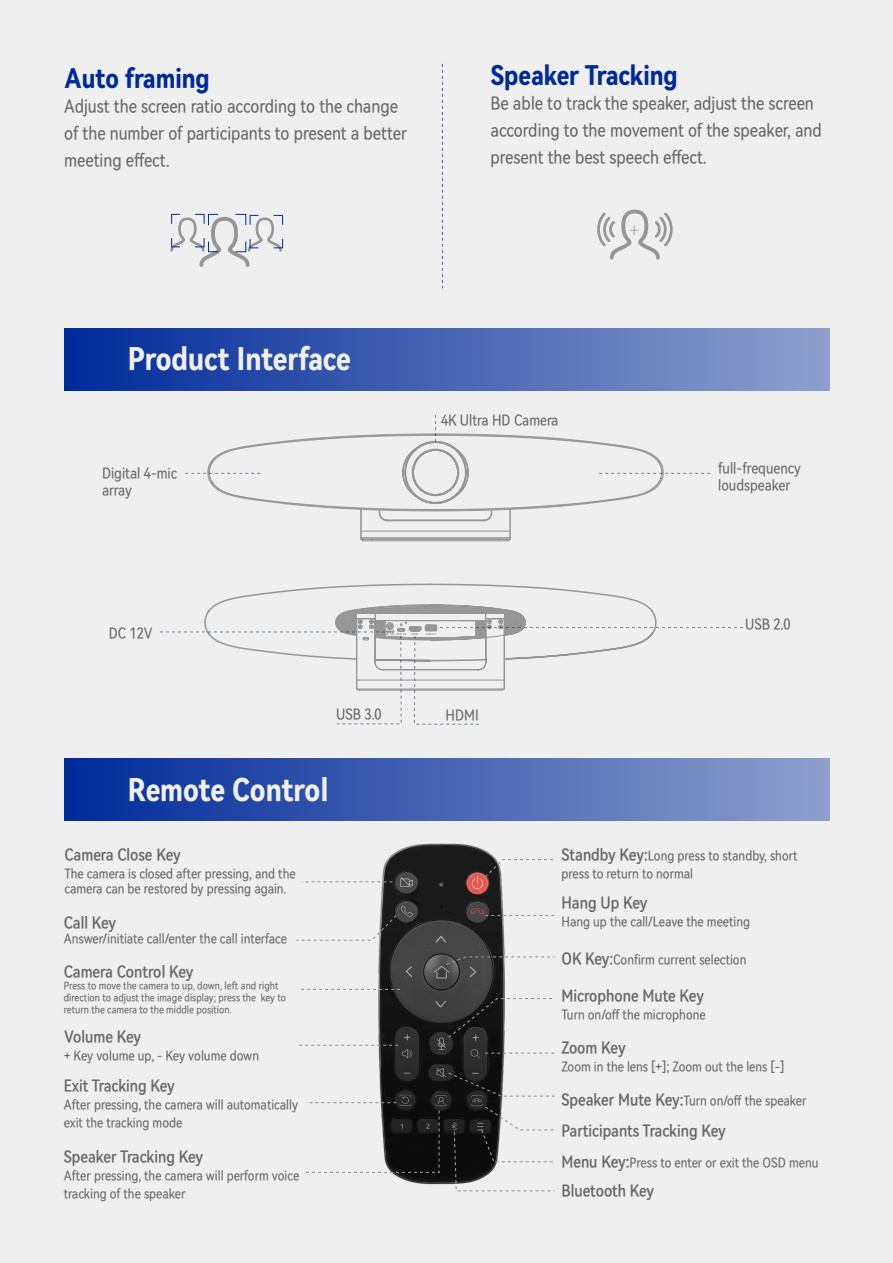
<style>
.page{position:relative;width:893px;height:1263px;background:#efefef}
.page>*{position:absolute;margin:0;border:0;box-sizing:border-box;transform-origin:0 0}
.t1{font:31.5px "Harmony OS Sans Condensed Bold";color:#f0f0f0}
.t2{font:27px "Harmony OS Sans Condensed Bold";color:#002a9a}
.t3{font:18px/27px "Harmony OS Sans Condensed";color:#666}
.t4{font:300 18px "Adobe Song Std";color:#979797}
.t5{font:16.5px "Harmony OS Sans Condensed Medium";color:#666}
.t6{font:15px/16.5px "Harmony OS Sans Condensed";color:#666}
.t7{font:13.5px/18px "Harmony OS Sans Condensed";color:#666}
.t8{font:10.5px/12px "Harmony OS Sans Condensed";color:#666}
.t9{font:700 2.7px "Arial";color:#979797}
.s1{font-family:"Adobe Song Std";font-weight:300}
.s2{font-family:"Harmony OS Sans Condensed Medium";font-size:16.5px}
</style>
<div class="page">
<div style="left:64px;top:328px;width:765px;height:62px;background:linear-gradient(to right,#002a9a,#8fa0cd)"></div>
<div style="left:64px;top:759px;width:765px;height:62px;background:linear-gradient(to right,#002a9a,#8fa0cd)"></div>
<svg style="left:442px;top:64px;width:1px;height:224px"></svg>
<svg style="left:170px;top:214px;width:113px;height:53px"></svg>
<svg style="left:597px;top:209px;width:76px;height:51px"></svg>
<svg style="left:185px;top:415px;width:526px;height:126px"></svg>
<img style="left:319px;top:843px;width:236px;height:342px">
<svg style="left:302px;top:881px;width:90px;height:1px"></svg>
<svg style="left:296px;top:914px;width:102px;height:27px"></svg>
<svg style="left:301px;top:989px;width:99px;height:1px"></svg>
<svg style="left:299px;top:1045px;width:99px;height:1px"></svg>
<svg style="left:306px;top:1102px;width:90px;height:1px"></svg>
<svg style="left:306px;top:1109px;width:134px;height:64px"></svg>
<svg style="left:484px;top:858px;width:71px;height:21px"></svg>
<svg style="left:485px;top:915px;width:69px;height:1px"></svg>
<svg style="left:445px;top:956px;width:110px;height:10px"></svg>
<svg style="left:447px;top:997px;width:108px;height:42px"></svg>
<svg style="left:485px;top:1052px;width:69px;height:2px"></svg>
<svg style="left:447px;top:1071px;width:108px;height:26px"></svg>
<svg style="left:453px;top:1105px;width:102px;height:87px"></svg>
<svg style="left:160px;top:583px;width:583px;height:142px"></svg>
<h2 class="t2" style="left:64px;top:58px;width:147px">Auto framing</h2>
<h3 class="t3" style="left:64px;top:91px;width:344px">Adjust the screen ratio according to the change of the number of participants to present a better meeting effect.</h3>
<h2 class="t2" style="left:491px;top:55px;width:188px">Speaker Tracking</h2>
<h3 class="t3" style="left:491px;top:88px;width:333px">Be able to track the speaker, adjust the screen according to the movement of the speaker, and present the best speech effect.</h3>
<h3 class="t4" style="left:629px;top:218px;width:12px">+</h3>
<h1 class="t1" style="left:128px;top:336px;width:224px">Product Interface</h1>
<p class="t6" style="left:441px;top:411px;width:119px">4K Ultra HD Camera</p>
<p class="t6" style="left:102px;top:464px;width:77px">Digital 4-mic array</p>
<p class="t6" style="left:718px;top:459px;width:84px">full-frequency loudspeaker</p>
<p class="t6" style="left:109px;top:624px;width:45px">DC 12V</p>
<p class="t9" style="left:386px;top:632px;width:22px">DC 12V USB 3.0</p>
<p class="t9" style="left:411px;top:633px;width:8px">HDMI</p>
<p class="t9" style="left:426px;top:632px;width:11px">USB 2.0</p>
<p class="t6" style="left:336px;top:705px;width:47px">USB 3.0</p>
<p class="t6" style="left:446px;top:706px;width:35px">HDMI</p>
<h1 class="t1" style="left:128px;top:767px;width:202px">Remote Control</h1>
<p class="t5" style="left:64px;top:843px;width:118px">Camera Close Key</p>
<p class="t7" style="left:64px;top:865px;width:233px;line-height:15px">The camera is closed after pressing, and the camera can be restored by pressing again.</p>
<p class="t5" style="left:64px;top:910px;width:54px">Call Key</p>
<p class="t7" style="left:64px;top:929px;width:225px">Answer/initiate call/enter the call interface</p>
<p class="t5" style="left:64px;top:960px;width:131px">Camera Control Key</p>
<p class="t8" style="left:64px;top:979px;width:224px">Press to move the camera to up, down, left and right direction to adjust the image display; press the key to return the camera to the middle position<span class="s1">.</span></p>
<p class="t5" style="left:64px;top:1024px;width:79px">Volume Key</p>
<p class="t7" style="left:64px;top:1045px;width:196px">+ Key volume up, - Key volume down</p>
<p class="t5" style="left:64px;top:1073px;width:113px">Exit Tracking Key</p>
<p class="t7" style="left:64px;top:1094px;width:236px">After pressing, the camera will automatically exit the tracking mode</p>
<p class="t5" style="left:64px;top:1144px;width:141px">Speaker Tracking Key</p>
<p class="t7" style="left:64px;top:1165px;width:237px">After pressing, the camera will perform voice tracking of the speaker</p>
<p class="t6" style="left:745px;top:615px;width:47px">USB 2.0</p>
<p class="t7" style="left:561px;top:846px;width:237px"><span class="s2">Standby Key:</span>Long press to standby, short press to return to normal</p>
<p class="t5" style="left:561px;top:890px;width:88px">Hang Up Key</p>
<p class="t7" style="left:561px;top:912px;width:190px">Hang up the call/Leave the meeting</p>
<p class="t7" style="left:561px;top:949px;width:186px"><span class="s2">OK Key:</span>Confirm current selection</p>
<p class="t5" style="left:561px;top:984px;width:144px">Microphone Mute Key</p>
<p class="t7" style="left:561px;top:1005px;width:146px">Turn on/off the microphone</p>
<p class="t5" style="left:561px;top:1036px;width:66px">Zoom Key</p>
<p class="t7" style="left:561px;top:1057px;width:225px">Zoom in the lens [+]; Zoom out the lens [-]</p>
<p class="t7" style="left:561px;top:1090px;width:247px"><span class="s2">Speaker Mute Key:</span>Turn on/off the speaker</p>
<p class="t5" style="left:561px;top:1118px;width:166px">Participants Tracking Key</p>
<p class="t7" style="left:561px;top:1152px;width:258px"><span class="s2">Menu Key:</span>Press to enter or exit the OSD menu</p>
<p class="t5" style="left:561px;top:1178px;width:94px">Bluetooth Key</p>
</div>
